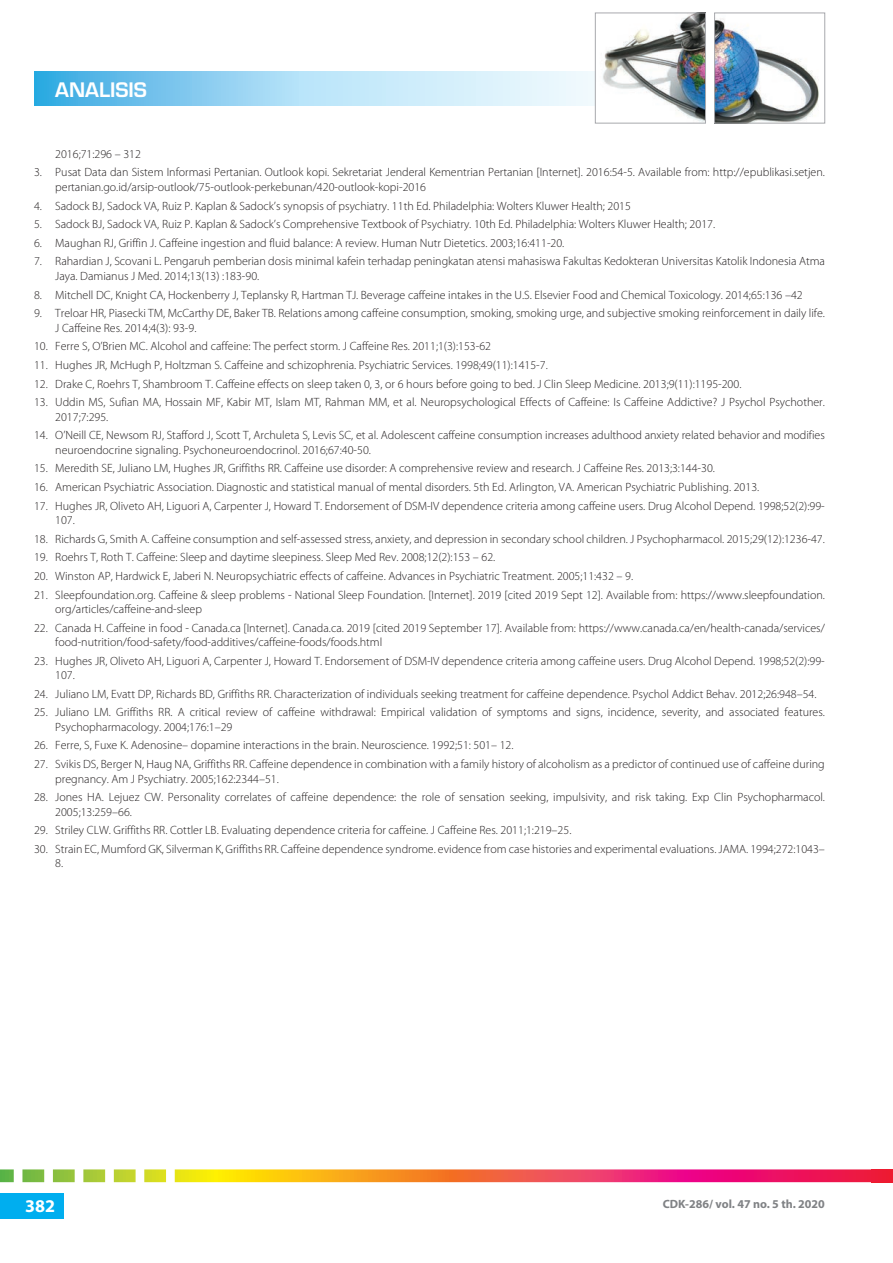
<style>
.page{position:relative;width:893px;height:1263px;background:#fff}
.page>*{position:absolute;margin:0;border:0;box-sizing:border-box;transform-origin:0 0}
.t1{font:600 19.5px "Eurostile LT Std";color:#fff}
.t2{font:700 18px "Myriad Pro";color:#fff}
.t3{font:300 12px/14.4px "Myriad Pro";color:#231f20}
.t4{font:700 12px "Myriad Pro";color:#808285}
</style>
<div class="page">
<svg style="left:34px;top:71px;width:561px;height:35px;background:#a7dbf4"></svg>
<img style="left:603px;top:15px;width:101px;height:106px">
<div style="left:595px;top:13px;width:111px;height:110px;border:1px solid #a8a9ad"></div>
<img style="left:716px;top:18px;width:103px;height:103px">
<div style="left:714px;top:13px;width:111px;height:110px;border:1px solid #a8a9ad"></div>
<div style="left:0;top:1193px;width:64px;height:25px;background:#00aeef"></div>
<svg style="left:0;top:1169px;width:893px;height:13px;background:#e87d50"></svg>
<h1 class="t1" style="left:55px;top:78px;width:93px">ANALISIS</h1>
<p class="t3" style="left:55px;top:147px;width:87px">2016;71:296 – 312</p>
<p class="t3" style="left:55px;top:165px;width:771px;text-indent:-21px">3. Pusat Data dan Sistem Informasi Pertanian. Outlook kopi. Sekretariat Jenderal Kementrian Pertanian [Internet]. 2016:54-5. Available from: http://epublikasi.setjen. pertanian.go.id/arsip-outlook/75-outlook-perkebunan/420-outlook-kopi-2016</p>
<p class="t3" style="left:34px;top:199px;width:598px">4. Sadock BJ, Sadock VA, Ruiz P. Kaplan &amp; Sadock’s synopsis of psychiatry. 11th Ed. Philadelphia: Wolters Kluwer Health; 2015</p>
<p class="t3" style="left:34px;top:217px;width:683px">5. Sadock BJ, Sadock VA, Ruiz P. Kaplan &amp; Sadock’s Comprehensive Textbook of Psychiatry. 10th Ed. Philadelphia: Wolters Kluwer Health; 2017.</p>
<p class="t3" style="left:34px;top:236px;width:532px">6. Maughan RJ, Griffin J. Caffeine ingestion and fluid balance: A review. Human Nutr Dietetics. 2003;16:411-20.</p>
<p class="t3" style="left:55px;top:254px;width:771px;text-indent:-21px">7. Rahardian J, Scovani L. Pengaruh pemberian dosis minimal kafein terhadap peningkatan atensi mahasiswa Fakultas Kedokteran Universitas Katolik Indonesia Atma<br>Jaya. Damianus J Med. 2014;13(13) :183-90.</p>
<p class="t3" style="left:34px;top:288px;width:770px">8. Mitchell DC, Knight CA, Hockenberry J, Teplansky R, Hartman TJ. Beverage caffeine intakes in the U.S. Elsevier Food and Chemical Toxicology. 2014;65:136 –42</p>
<p class="t3" style="left:55px;top:306px;width:771px;text-indent:-21px">9. Treloar HR, Piasecki TM, McCarthy DE, Baker TB. Relations among caffeine consumption, smoking, smoking urge, and subjective smoking reinforcement in daily life.<br>J Caffeine Res. 2014;4(3): 93-9.</p>
<p class="t3" style="left:34px;top:339px;width:459px">10. Ferre S, O’Brien MC. Alcohol and caffeine: The perfect storm. J Caffeine Res. 2011;1(3):153-62</p>
<p class="t3" style="left:34px;top:358px;width:515px">11. Hughes JR, McHugh P, Holtzman S. Caffeine and schizophrenia. Psychiatric Services. 1998;49(11):1415-7.</p>
<p class="t3" style="left:34px;top:377px;width:709px">12. Drake C, Roehrs T, Shambroom T. Caffeine effects on sleep taken 0, 3, or 6 hours before going to bed. J Clin Sleep Medicine. 2013;9(11):1195-200.</p>
<p class="t3" style="left:55px;top:395px;width:771px;text-indent:-21px">13. Uddin MS, Sufian MA, Hossain MF, Kabir MT, Islam MT, Rahman MM, et al. Neuropsychological Effects of Caffeine: Is Caffeine Addictive? J Psychol Psychother.<br>2017;7:295.</p>
<p class="t3" style="left:55px;top:428px;width:771px;text-indent:-21px">14. O’Neill CE, Newsom RJ, Stafford J, Scott T, Archuleta S, Levis SC, et al. Adolescent caffeine consumption increases adulthood anxiety related behavior and modifies neuroendocrine signaling. Psychoneuroendocrinol. 2016;67:40-50.</p>
<p class="t3" style="left:34px;top:461px;width:682px">15. Meredith SE, Juliano LM, Hughes JR, Griffiths RR. Caffeine use disorder: A comprehensive review and research. J Caffeine Res. 2013;3:144-30.</p>
<p class="t3" style="left:34px;top:480px;width:727px">16. American Psychiatric Association. Diagnostic and statistical manual of mental disorders. 5th Ed. Arlington, VA. American Psychiatric Publishing. 2013.</p>
<p class="t3" style="left:55px;top:499px;width:771px;text-indent:-21px">17. Hughes JR, Oliveto AH, Liguori A, Carpenter J, Howard T. Endorsement of DSM-IV dependence criteria among caffeine users. Drug Alcohol Depend. 1998;52(2):99-<br>107.</p>
<p class="t3" style="left:34px;top:532px;width:792px">18. Richards G, Smith A. Caffeine consumption and self-assessed stress, anxiety, and depression in secondary school children. J Psychopharmacol. 2015;29(12):1236-47.</p>
<p class="t3" style="left:34px;top:550px;width:463px">19. Roehrs T, Roth T. Caffeine: Sleep and daytime sleepiness. Sleep Med Rev. 2008;12(2):153 – 62.</p>
<p class="t3" style="left:34px;top:569px;width:601px">20. Winston AP, Hardwick E, Jaberi N. Neuropsychiatric effects of caffeine. Advances in Psychiatric Treatment. 2005;11:432 – 9.</p>
<p class="t3" style="left:55px;top:588px;width:771px;text-indent:-21px">21. Sleepfoundation.org. Caffeine &amp; sleep problems - National Sleep Foundation. [Internet]. 2019 [cited 2019 Sept 12]. Available from: https://www.sleepfoundation. org/articles/caffeine-and-sleep</p>
<p class="t3" style="left:55px;top:621px;width:771px;text-indent:-21px">22. Canada H. Caffeine in food - Canada.ca [Internet]. Canada.ca. 2019 [cited 2019 September 17]. Available from: https://www.canada.ca/en/health-canada/services/ food-nutrition/food-safety/food-additives/caffeine-foods/foods.html</p>
<p class="t3" style="left:55px;top:654px;width:771px;text-indent:-21px">23. Hughes JR, Oliveto AH, Liguori A, Carpenter J, Howard T. Endorsement of DSM-IV dependence criteria among caffeine users. Drug Alcohol Depend. 1998;52(2):99-<br>107.</p>
<p class="t3" style="left:34px;top:687px;width:784px">24. Juliano LM, Evatt DP, Richards BD, Griffiths RR. Characterization of individuals seeking treatment for caffeine dependence. Psychol Addict Behav. 2012;26:948–54.</p>
<p class="t3" style="left:55px;top:705px;width:771px;text-indent:-21px">25. Juliano LM. Griffiths RR. A critical review of caffeine withdrawal: Empirical validation of symptoms and signs, incidence, severity, and associated features.<br>Psychopharmacology. 2004;176:1–29</p>
<p class="t3" style="left:34px;top:738px;width:481px">26. Ferre, S, Fuxe K. Adenosine– dopamine interactions in the brain. Neuroscience. 1992;51: 501– 12.</p>
<p class="t3" style="left:55px;top:757px;width:771px;text-indent:-21px">27. Svikis DS, Berger N, Haug NA, Griffiths RR. Caffeine dependence in combination with a family history of alcoholism as a predictor of continued use of caffeine during pregnancy. Am J Psychiatry. 2005;162:2344–51.</p>
<p class="t3" style="left:55px;top:790px;width:771px;text-indent:-21px">28. Jones HA. Lejuez CW. Personality correlates of caffeine dependence: the role of sensation seeking, impulsivity, and risk taking. Exp Clin Psychopharmacol.<br>2005;13:259–66.</p>
<p class="t3" style="left:34px;top:823px;width:539px">29. Striley CLW. Griffiths RR. Cottler LB. Evaluating dependence criteria for caffeine. J Caffeine Res. 2011;1:219–25.</p>
<p class="t3" style="left:55px;top:842px;width:771px;text-indent:-21px">30. Strain EC, Mumford GK, Silverman K, Griffiths RR. Caffeine dependence syndrome. evidence from case histories and experimental evaluations. JAMA. 1994;272:1043–<br>8.</p>
<h2 class="t2" style="left:25px;top:1194px;width:31px">382</h2>
<p class="t4" style="left:663px;top:1196px;width:164px">CDK-286/ vol. 47 no. 5 th. 2020</p>
</div>
